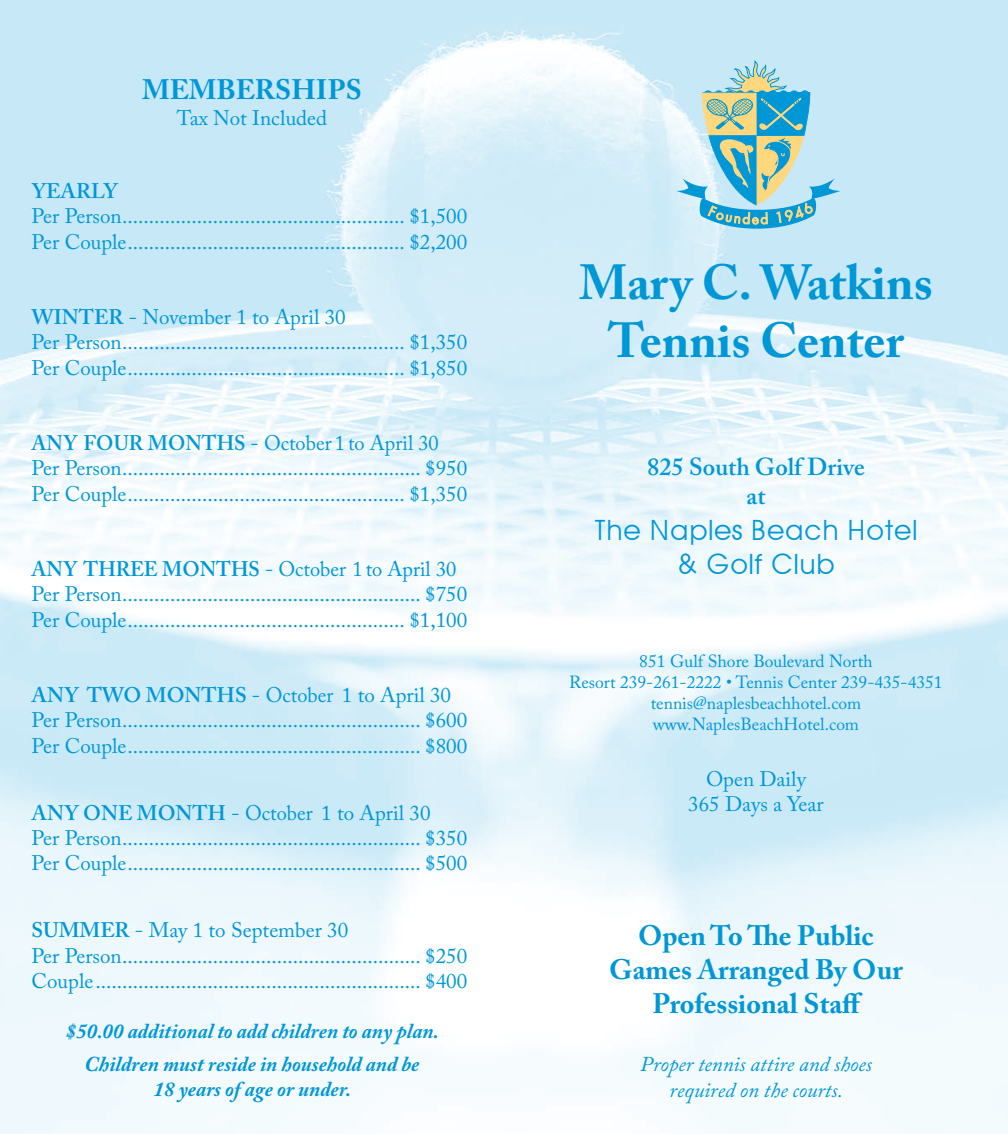
<style>
.page{position:relative;width:1008px;height:1134px;background:#fff}
.page>*{position:absolute;margin:0;border:0;box-sizing:border-box;transform-origin:0 0}
.t1{font:700 49px/58.8px "Adobe Caslon Pro";color:#0097d7;text-align:center}
.t2{font:700 28px/33.6px "Adobe Caslon Pro";color:#0097d7;text-align:center}
.t3{font:28px/33.6px "Avant Garde";color:#0097d7;text-align:center}
.t4{font:600 24.5px/29.4px "Adobe Caslon Pro";color:#0097d7;text-align:center}
.t5{font:21px/25.2px "Adobe Caslon Pro";color:#0097d7}
.t6{font:italic 700 21px/33.1px "Adobe Caslon Pro";color:#0097d7;text-align:center}
.t7{font:italic 21px/25.2px "Adobe Caslon Pro";color:#0097d7;text-align:center}
.t8{font:600 21px "Adobe Caslon Pro";color:#0097d7}
.t9{font:17.5px/21px "Adobe Caslon Pro";color:#0097d7;text-align:center}
.s1{font-weight:600}
</style>
<div class="page">
<svg style="left:676px;top:61px;width:165px;height:173px;background:#a3d2d8"></svg>
<h2 class="t2" style="left:142px;top:73px;width:221px">MEMBERSHIPS</h2>
<p class="t5" style="left:177px;top:105px;width:152px">Tax Not Included</p>
<p class="t8" style="left:32px;top:179px;width:88px">YEARLY</p>
<p class="t5" style="left:32px;top:204px;width:437px">Per Person..................................................... $1,500<br>Per Couple.................................................... $2,200</p>
<p class="t5" style="left:32px;top:304px;width:437px"><span class="s1">WINTER</span> - November 1 to April 30<br>Per Person..................................................... $1,350<br>Per Couple.................................................... $1,850</p>
<p class="t5" style="left:32px;top:430px;width:437px"><span class="s1">ANY FOUR MONTHS</span> - October 1 to April 30<br>Per Person........................................................ $950<br>Per Couple.................................................... $1,350</p>
<p class="t5" style="left:32px;top:556px;width:437px"><span class="s1">ANY THREE MONTHS</span> - October 1 to April 30<br>Per Person........................................................ $750<br>Per Couple.................................................... $1,100</p>
<p class="t5" style="left:31px;top:682px;width:437px"><span class="s1">ANY TWO MONTHS</span> - October 1 to April 30<br>Per Person........................................................ $600<br>Per Couple....................................................... $800</p>
<p class="t5" style="left:31px;top:800px;width:437px"><span class="s1">ANY ONE MONTH</span> - October 1 to April 30<br>Per Person........................................................ $350<br>Per Couple....................................................... $500</p>
<p class="t5" style="left:31px;top:918px;width:437px"><span class="s1">SUMMER</span> - May 1 to September 30<br>Per Person........................................................ $250<br>Couple............................................................. $400</p>
<p class="t6" style="left:66px;top:1014px;width:374px">$50.00 additional to add children to any plan.<br>Children must reside in household and be</p>
<p class="t6" style="left:154px;top:1073px;width:199px">18 years of age or under.</p>
<h1 class="t1" style="left:579px;top:252px;width:355px">Mary C. Watkins<br>Tennis Center</h1>
<p class="t4" style="left:647px;top:452px;width:219px">825 South Golf Drive at</p>
<h2 class="t3" style="left:594px;top:513px;width:325px">The Naples Beach Hotel &amp; Golf Club</h2>
<p class="t9" style="left:569px;top:651px;width:375px">851 Gulf Shore Boulevard North<br>Resort 239-261-2222 • Tennis Center 239-435-4351 tennis@naplesbeachhotel.com www.NaplesBeachHotel.com</p>
<p class="t5" style="left:688px;top:766px;width:137px;text-align:center">Open Daily<br>365 Days a Year</p>
<h2 class="t2" style="left:609px;top:919px;width:295px">Open To The Public<br>Games Arranged By Our<br>Professional Staff</h2>
<p class="t7" style="left:640px;top:1052px;width:233px">Proper tennis attire and shoes required on the courts.</p>
</div>
